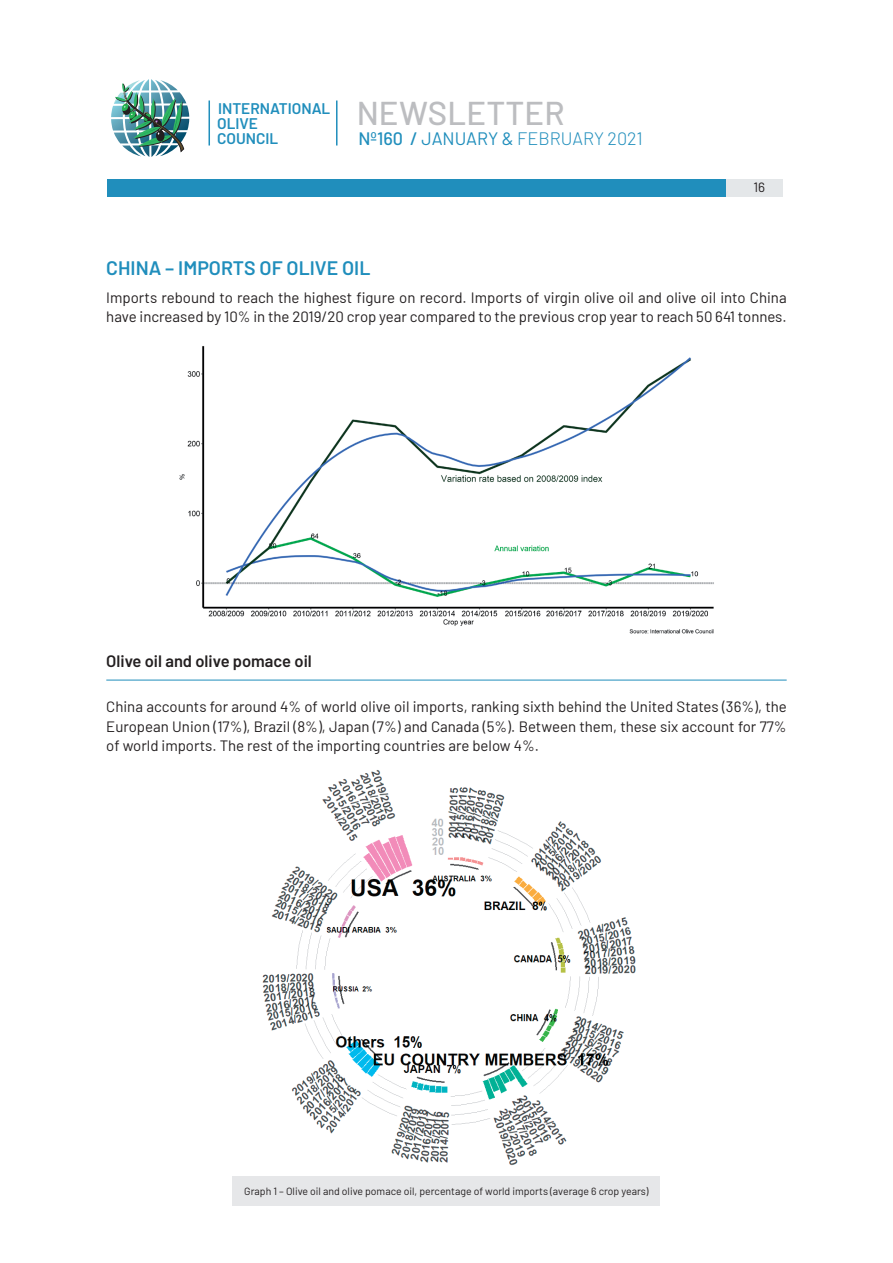
<style>
.page{position:relative;width:893px;height:1263px;background:#fff}
.page>*{position:absolute;margin:0;border:0;box-sizing:border-box;transform-origin:0 0}
.t1{font:500 33px "Barlow";letter-spacing:.005em;color:#bcbdc0}
.t2{font:600 19.5px "Barlow";color:#208ebc}
.t3{font:300 18px "Barlow";color:#208ebc}
.t4{font:600 16.5px "Barlow";color:#231f20}
.t5{font:600 15.45px/15.5px "Barlow";color:#208ebc}
.t6{font:15px/19.5px "Barlow";color:#231f20}
.t7{font:13.5px "Barlow";color:#231f20}
.t8{font:10.5px "Barlow";color:#231f20}
.s1{font-weight:500}
.s2{font-weight:400}
</style>
<div class="page">
<hr style="left:208px;top:100px;width:2px;height:45px;background:#208ebc">
<hr style="left:336px;top:100px;width:1px;height:45px;background:#208ebc">
<div style="left:107px;top:179px;width:675px;height:17px;background:#208ebc"></div>
<div style="left:726px;top:179px;width:57px;height:17px;background:#e4e7e9"></div>
<img style="left:111px;top:79px;width:78px;height:78px">
<img style="left:179px;top:346px;width:535px;height:288px">
<hr style="left:106px;top:680px;width:681px;height:1px;background:#208ebc">
<img style="left:262px;top:770px;width:374px;height:396px">
<div style="left:233px;top:1176px;width:427px;height:30px;background:#e6e7e9"></div>
<p class="t5" style="left:217px;top:99px;width:115px">INTERNATIONAL<br>OLIVE<br>COUNCIL</p>
<h1 class="t1" style="left:357px;top:89px;width:209px">NEWSLETTER</h1>
<p class="t3" style="left:358px;top:126px;width:286px"><span class="s1">Nº160 /</span> <span class="s2">JANUARY &amp;</span> FEBRUARY 2021</p>
<p class="t7" style="left:753px;top:177px;width:13px">16</p>
<h2 class="t2" style="left:106px;top:253px;width:266px">CHINA – IMPORTS OF OLIVE OIL</h2>
<p class="t6" style="left:106px;top:286px;width:682px">Imports rebound to reach the highest figure on record. Imports of virgin olive oil and olive oil into China have increased by 10% in the 2019/20 crop year compared to the previous crop year to reach 50 641 tonnes.</p>
<p class="t4" style="left:106px;top:649px;width:207px">Olive oil and olive pomace oil</p>
<p class="t6" style="left:106px;top:696px;width:682px;text-align:justify">China accounts for around 4% of world olive oil imports, ranking sixth behind the United States (36%), the European Union (17%), Brazil (8%), Japan (7%) and Canada (5%). Between them, these six account for 77% of world imports. The rest of the importing countries are below 4%.</p>
<p class="t8" style="left:244px;top:1184px;width:406px">Graph 1 – Olive oil and olive pomace oil, percentage of world imports (average 6 crop years)</p>
</div>
